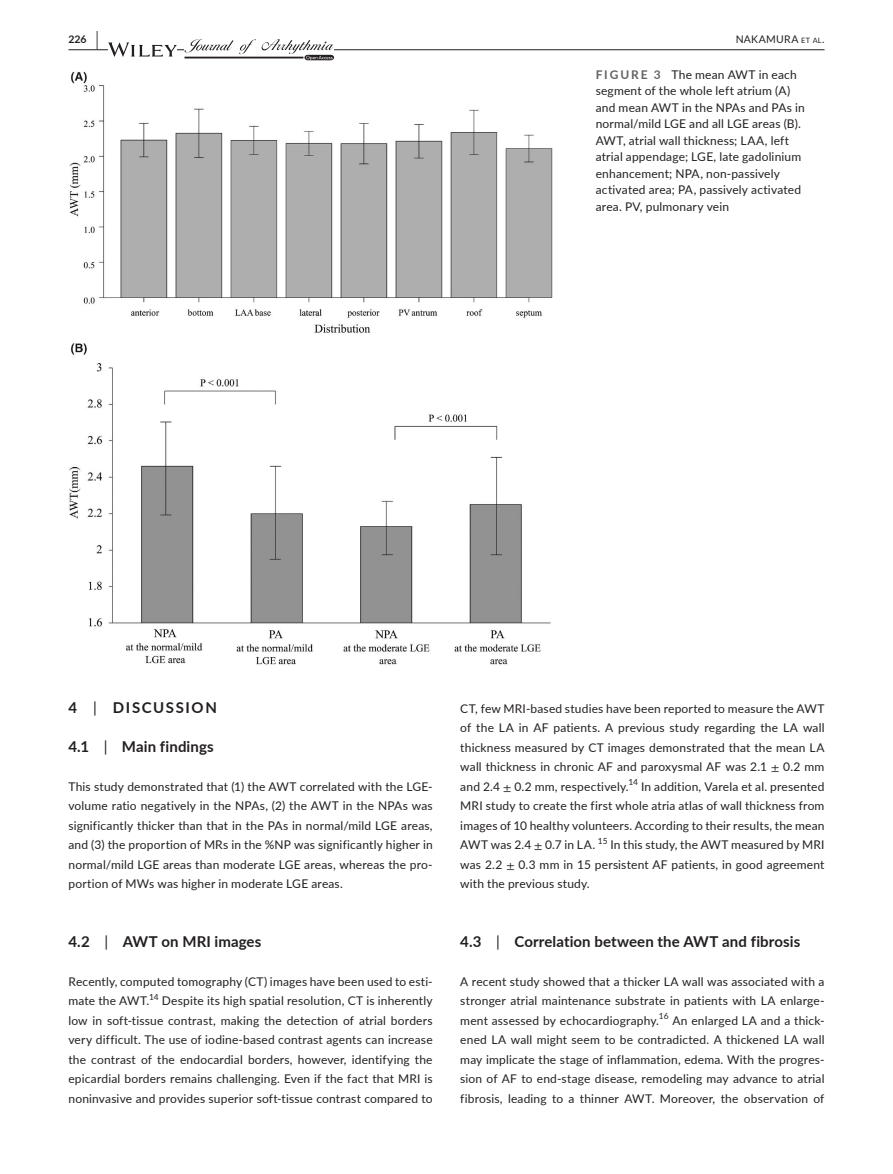
<style>
.page{position:relative;width:893px;height:1174px;background:#fff}
.page>*{position:absolute;margin:0;border:0;box-sizing:border-box;transform-origin:0 0}
.t1{font:700 15px "Lato";letter-spacing:.01em;color:#231f20}
.t2{font:700 15px "Lato";letter-spacing:.11em;color:#231f20}
.t3{font:12px/19.5px "Lato";letter-spacing:.015em;color:#231f20;text-align:justify}
.t4{font:10.5px "Lato";letter-spacing:.025em;color:#231f20}
.t5{font:700 10.5px "Lato";color:#231f20}
.t6{font:8.4px "Lato";color:#231f20}
.s1{font-size:19.5px}
.s2{font-size:7.35px}
.s3{font-weight:700;color:#636366}
.s4{font-weight:400}
.s5{font-family:"STIX"}
</style>
<div class="page">
<hr style="left:68px;top:49px;width:756px;height:1px;background:#231f20">
<svg style="left:108px;top:42px;width:69px;height:15px"></svg>
<svg style="left:185px;top:39px;width:149px;height:21px"></svg>
<img style="left:69px;top:71px;width:484px;height:594px">
<p class="t5" style="left:68px;top:31px;width:31px">226 <span class="s1">|</span></p>
<p class="t4" style="left:736px;top:31px;width:90px">NAKAMURA <span class="s2">et al</span>.</p>
<p class="t3" style="left:596px;top:66px;width:211px;line-height:16.5px;text-align:left"><span class="s3">FIGURE 3</span> The mean AWT in each segment of the whole left atrium (A) and mean AWT in the NPAs and PAs in normal/mild LGE and all LGE areas (B).<br>AWT, atrial wall thickness; LAA, left atrial appendage; LGE, late gadolinium enhancement; NPA, non-passively activated area; PA, passively activated area. PV, pulmonary vein</p>
<p class="t2" style="left:68px;top:696px;width:150px">4 <span class="s4">|</span> DISCUSSION</p>
<p class="t1" style="left:68px;top:735px;width:147px">4.1 <span class="s4">|</span> Main findings</p>
<p class="t3" style="left:68px;top:776px;width:366px">This study demonstrated that (1) the AWT correlated with the LGE&shy;volume ratio negatively in the NPAs, (2) the AWT in the NPAs was significantly thicker than that in the PAs in normal/mild LGE areas, and (3) the proportion of MRs in the %NP was significantly higher in normal/mild LGE areas than moderate LGE areas, whereas the pro&shy;portion of MWs was higher in moderate LGE areas.</p>
<p class="t1" style="left:68px;top:930px;width:194px">4.2 <span class="s4">|</span> AWT on MRI images</p>
<p class="t3" style="left:68px;top:971px;width:366px">Recently, computed tomography (CT) images have been used to esti&shy;mate the AWT.<sup>14</sup> Despite its high spatial resolution, CT is inherently low in soft-tissue contrast, making the detection of atrial borders very difficult. The use of iodine-based contrast agents can increase the contrast of the endocardial borders, however, identifying the epicardial borders remains challenging. Even if the fact that MRI is noninvasive and provides superior soft-tissue contrast compared to</p>
<p class="t3" style="left:460px;top:698px;width:366px">CT, few MRI-based studies have been reported to measure the AWT of the LA in AF patients. A previous study regarding the LA wall thickness measured by CT images demonstrated that the mean LA wall thickness in chronic AF and paroxysmal AF was 2.1 <span class="s5">±</span> 0.2 mm and 2.4 <span class="s5">±</span> 0.2 mm, respectively.</p>
<p class="t6" style="left:628px;top:776px;width:11px">14</p>
<p class="t3" style="left:460px;top:776px;width:366px;text-indent:181px">In addition, Varela et al. presented MRI study to create the first whole atria atlas of wall thickness from images of 10 healthy volunteers. According to their results, the mean AWT was 2.4 <span class="s5">±</span> 0.7 in LA.</p>
<p class="t6" style="left:598px;top:835px;width:11px">15</p>
<p class="t3" style="left:460px;top:834px;width:366px;text-indent:150px">In this study, the AWT measured by MRI was 2.2 <span class="s5">±</span> 0.3 mm in 15 persistent AF patients, in good agreement with the previous study.</p>
<p class="t1" style="left:460px;top:930px;width:341px">4.3 <span class="s4">|</span> Correlation between the AWT and fibrosis</p>
<p class="t3" style="left:460px;top:971px;width:366px">A recent study showed that a thicker LA wall was associated with a stronger atrial maintenance substrate in patients with LA enlarge&shy;ment assessed by echocardiography.<sup>16</sup> An enlarged LA and a thick&shy;ened LA wall might seem to be contradicted. A thickened LA wall may implicate the stage of inflammation, edema. With the progres&shy;sion of AF to end-stage disease, remodeling may advance to atrial fibrosis, leading to a thinner AWT. Moreover, the observation of</p>
</div>
